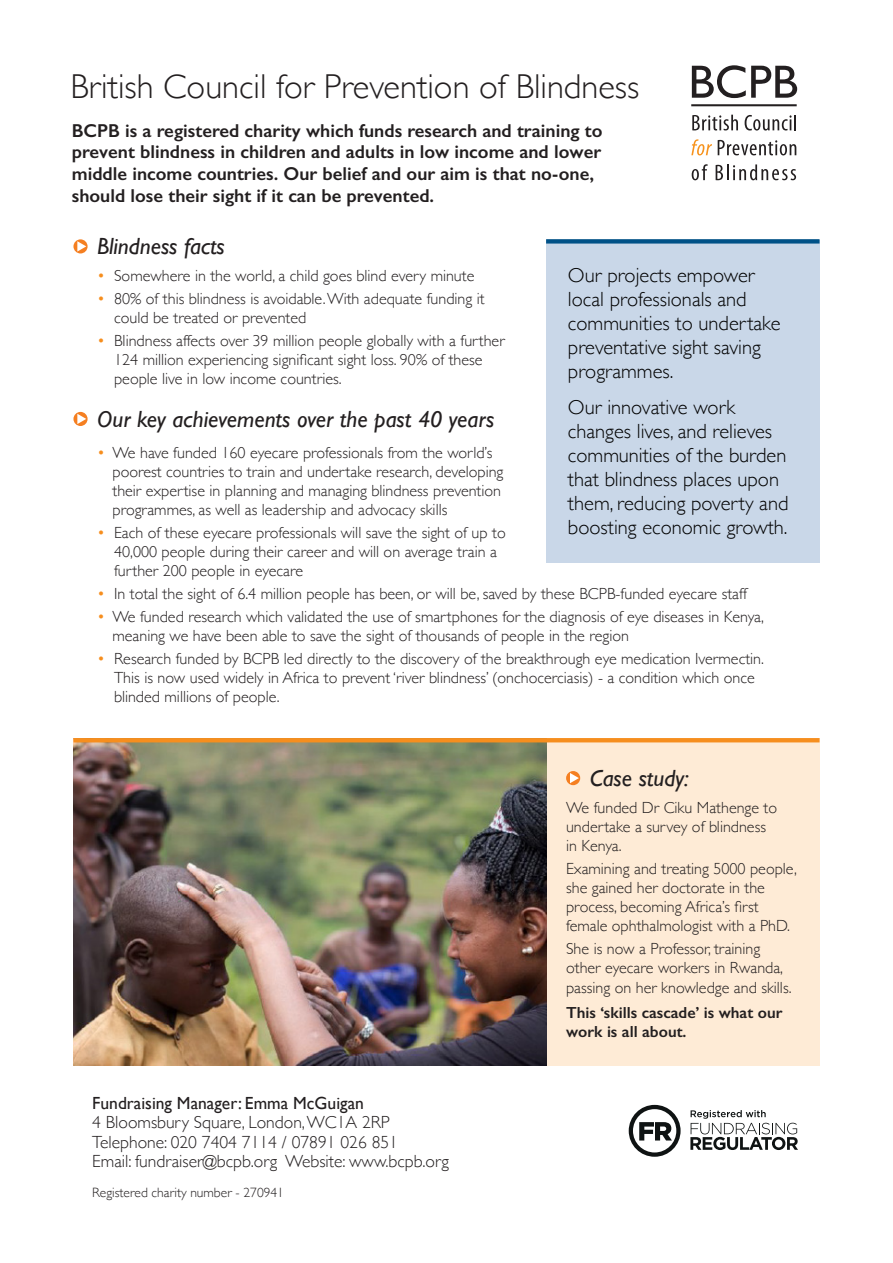
<style>
.page{position:relative;width:893px;height:1263px;background:#fff}
.page>*{position:absolute;margin:0;border:0;box-sizing:border-box;transform-origin:0 0}
.t1{font:300 34.5px "Gill Sans";color:#231f20}
.t2{font:italic 23.4px "Gill Sans";color:#231f20}
.t3{font:300 20.4px/24px "Gill Sans";color:#000}
.t4{font:600 18.75px/21.8px "Gill Sans";color:#231f20}
.t5{font:300 17.55px/19.5px "Gill Sans";color:#231f20}
.t6{font:17.55px "Gill Sans";color:#231f20}
.t7{font:300 16.05px/19px "Gill Sans";color:#231f20}
.t8{font:600 16.05px/19px "Gill Sans";color:#231f20}
.t9{font:300 13.5px "Gill Sans";color:#231f20}
.s1{color:#f68e1e}
</style>
<div class="page">
<div style="left:459px;top:738px;width:361px;height:328px;background:#feebd6"></div>
<svg style="left:73px;top:239px;width:15px;height:14px"></svg>
<svg style="left:77px;top:241px;width:9px;height:11px"></svg>
<svg style="left:73px;top:412px;width:15px;height:14px"></svg>
<svg style="left:77px;top:414px;width:9px;height:10px"></svg>
<div style="left:566px;top:771px;width:14px;height:14px;background:#f57f21;border-radius:50%"></div>
<svg style="left:570px;top:773px;width:9px;height:10px"></svg>
<div style="left:546px;top:240px;width:273px;height:323px;background:#c9d7e8"></div>
<div style="left:546px;top:239px;width:273px;height:5px;background:#005187"></div>
<img style="left:73px;top:742px;width:473px;height:324px">
<svg style="left:692px;top:65px;width:105px;height:33px"></svg>
<hr style="left:691px;top:104px;width:106px;height:2px;background:#231f20">
<svg style="left:692px;top:115px;width:46px;height:15px"></svg>
<svg style="left:745px;top:115px;width:51px;height:16px"></svg>
<svg style="left:691px;top:139px;width:21px;height:16px"></svg>
<svg style="left:718px;top:140px;width:78px;height:15px"></svg>
<svg style="left:692px;top:164px;width:16px;height:16px"></svg>
<svg style="left:716px;top:164px;width:80px;height:16px"></svg>
<hr style="left:73px;top:738px;width:746px;height:4px;background:#f68e1e">
<svg style="left:629px;top:1105px;width:52px;height:52px"></svg>
<svg style="left:690px;top:1110px;width:108px;height:40px"></svg>
<p class="t1" style="left:71px;top:60px;width:570px">British Council for Prevention of Blindness</p>
<p class="t4" style="left:72px;top:119px;width:532px">BCPB is a registered charity which funds research and training to prevent blindness in children and adults in low income and lower middle income countries. Our belief and our aim is that no-one, should lose their sight if it can be prevented.</p>
<p class="t2" style="left:97px;top:233px;width:129px">Blindness facts</p>
<p class="t3" style="left:568px;top:262px;width:214px">Our projects empower local professionals and communities to undertake preventative sight saving programmes.</p>
<p class="t3" style="left:568px;top:394px;width:222px">Our innovative work changes lives, and relieves communities of the burden that blindness places upon them, reducing poverty and boosting economic growth.</p>
<p class="t7" style="left:97px;top:265px;width:379px"><span class="s1">•</span> Somewhere in the world, a child goes blind every minute</p>
<p class="t7" style="left:114px;top:289px;width:372px;text-indent:-17px"><span class="s1">•</span> 80% of this blindness is avoidable. With adequate funding it could be treated or prevented</p>
<p class="t7" style="left:114px;top:331px;width:392px;text-indent:-17px"><span class="s1">•</span> Blindness affects over 39 million people globally with a further<br>124 million experiencing significant sight loss. 90% of these people live in low income countries.</p>
<p class="t2" style="left:97px;top:405px;width:399px">Our key achievements over the past 40 years</p>
<p class="t7" style="left:112px;top:442px;width:392px;text-indent:-15px"><span class="s1">•</span> We have funded 160 eyecare professionals from the world’s poorest countries to train and undertake research, developing their expertise in planning and managing blindness prevention programmes, as well as leadership and advocacy skills</p>
<p class="t7" style="left:114px;top:522px;width:393px;text-indent:-17px"><span class="s1">•</span> Each of these eyecare professionals will save the sight of up to<br>40,000 people during their career and will on average train a further 200 people in eyecare</p>
<p class="t7" style="left:97px;top:583px;width:651px"><span class="s1">•</span> In total the sight of 6.4 million people has been, or will be, saved by these BCPB-funded eyecare staff</p>
<p class="t7" style="left:112px;top:607px;width:653px;text-indent:-15px"><span class="s1">•</span> We funded research which validated the use of smartphones for the diagnosis of eye diseases in Kenya, meaning we have been able to save the sight of thousands of people in the region</p>
<p class="t7" style="left:114px;top:649px;width:651px;text-indent:-17px"><span class="s1">•</span> Research funded by BCPB led directly to the discovery of the breakthrough eye medication Ivermectin.<br>This is now used widely in Africa to prevent ‘river blindness’ (onchocerciasis) - a condition which once blinded millions of people.</p>
<p class="t2" style="left:590px;top:765px;width:101px">Case study:</p>
<p class="t6" style="left:92px;top:1092px;width:273px">Fundraising Manager: Emma McGuigan</p>
<p class="t5" style="left:92px;top:1112px;width:299px">4 Bloomsbury Square, London, WC1A 2RP</p>
<p class="t5" style="left:92px;top:1131px;width:358px">Telephone: 020 7404 7114 / 07891 026 851<br>Email: fundraiser@bcpb.org Website: www.bcpb.org</p>
<p class="t9" style="left:92px;top:1182px;width:193px">Registered charity number - 270941</p>
<p class="t7" style="left:566px;top:797px;width:213px">We funded Dr Ciku Mathenge to undertake a survey of blindness in Kenya.</p>
<p class="t7" style="left:566px;top:859px;width:232px">Examining and treating 5000 people, she gained her doctorate in the process, becoming Africa’s first female ophthalmologist with a PhD.</p>
<p class="t7" style="left:566px;top:939px;width:227px">She is now a Professor, training other eyecare workers in Rwanda, passing on her knowledge and skills.</p>
<p class="t8" style="left:566px;top:1003px;width:218px">This ‘skills cascade’ is what our work is all about.</p>
</div>
